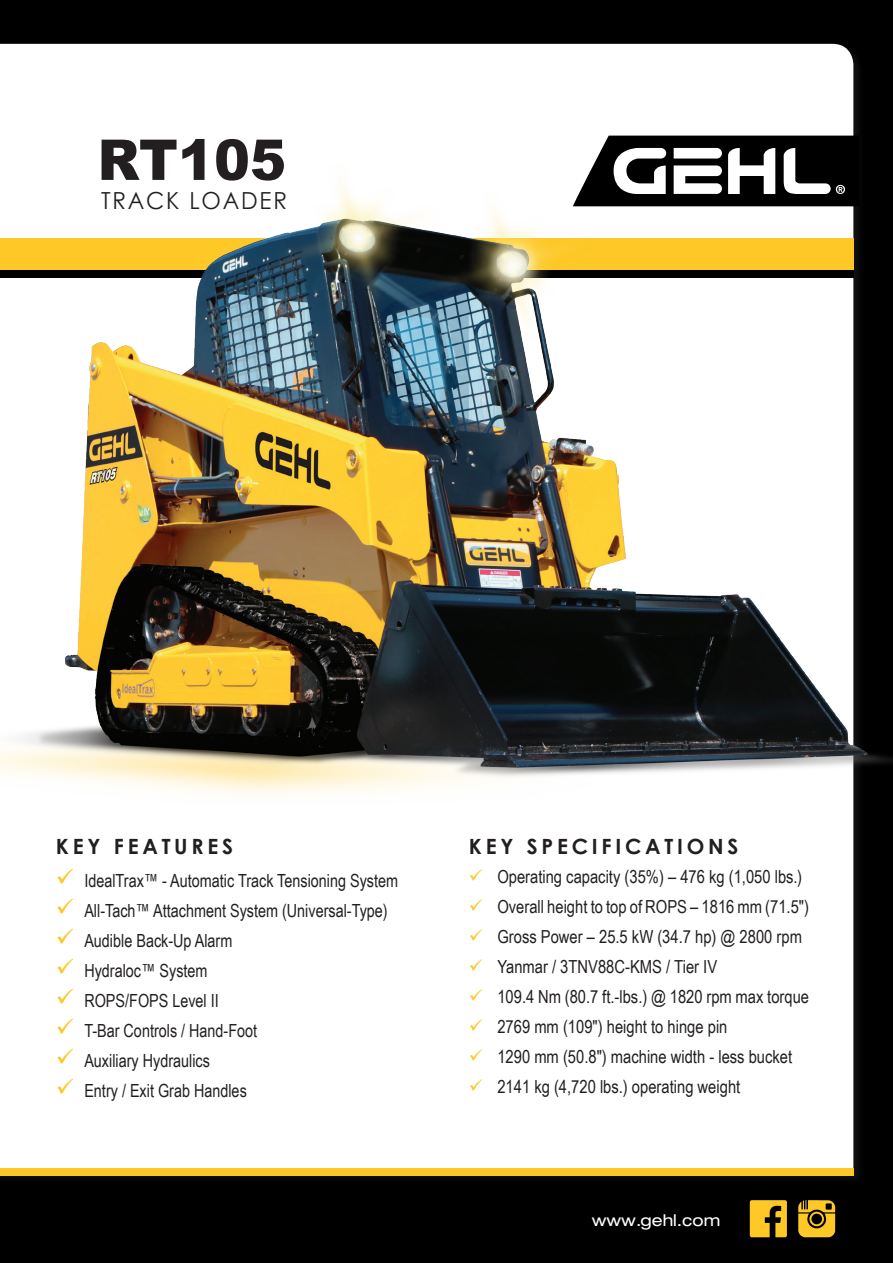
<style>
.page{position:relative;width:893px;height:1263px;background:#000001}
.page>*{position:absolute;margin:0;border:0;box-sizing:border-box;transform-origin:0 0}
.t1{font:900 56.25px "Arial";color:#231f20;scale:.96 1}
.t2{font:23.55px "Century Gothic";letter-spacing:.08em;color:#231f20;scale:.95 1}
.t3{font:700 21px "Century Gothic";letter-spacing:.18em;color:#231f20}
.t4{font:18.15px "Arial Narrow";color:#231f20}
.t5{font:18px "Arial Narrow";color:#231f20}
.t6{font:expanded 16.35px "Helvetica Neue LT Std";color:#fff}
.s1{color:#fec827}
</style>
<div class="page">
<div style="left:0;top:44px;width:853px;height:1124px;background:#fff"></div>
<svg style="left:750px;top:1200px;width:37px;height:37px"></svg>
<svg style="left:798px;top:1200px;width:37px;height:37px"></svg>
<div style="left:0;top:1168px;width:853px;height:8px;background:#fec827"></div>
<img style="left:0;top:120px;width:893px;height:686px">
<svg style="left:74px;top:976px;width:23px;height:1px"></svg>
<svg style="left:74px;top:1006px;width:23px;height:1px"></svg>
<svg style="left:74px;top:1036px;width:23px;height:1px"></svg>
<svg style="left:74px;top:1066px;width:23px;height:1px"></svg>
<svg style="left:74px;top:1096px;width:23px;height:1px"></svg>
<h1 class="t1" style="left:97px;top:119px;width:198px">RT105</h1>
<h2 class="t2" style="left:101px;top:184px;width:197px">TRACK LOADER</h2>
<p class="t3" style="left:56px;top:830px;width:179px">KEY FEATURES</p>
<p class="t4" style="left:56px;top:867px;width:344px"><span class="s1">✓</span> IdealTrax™ - Automatic Track Tensioning System</p>
<p class="t4" style="left:56px;top:897px;width:333px"><span class="s1">✓</span> All-Tach™ Attachment System (Universal-Type)</p>
<p class="t4" style="left:56px;top:927px;width:178px"><span class="s1">✓</span> Audible Back-Up Alarm</p>
<p class="t4" style="left:56px;top:957px;width:153px"><span class="s1">✓</span> Hydraloc™ System</p>
<p class="t4" style="left:56px;top:987px;width:164px"><span class="s1">✓</span> ROPS/FOPS Level II</p>
<p class="t4" style="left:56px;top:1017px;width:203px"><span class="s1">✓</span> T-Bar Controls / Hand-Foot</p>
<p class="t4" style="left:56px;top:1047px;width:156px"><span class="s1">✓</span> Auxiliary Hydraulics</p>
<p class="t4" style="left:56px;top:1077px;width:192px"><span class="s1">✓</span> Entry / Exit Grab Handles</p>
<p class="t3" style="left:469px;top:830px;width:271px">KEY SPECIFICATIONS</p>
<p class="t5" style="left:469px;top:863px;width:335px"><span class="s1">✓</span> Operating capacity (35%) – 476 kg (1,050 lbs.)</p>
<p class="t5" style="left:469px;top:893px;width:342px"><span class="s1">✓</span> Overall height to top of ROPS – 1816 mm (71.5")</p>
<p class="t5" style="left:469px;top:923px;width:335px"><span class="s1">✓</span> Gross Power – 25.5 kW (34.7 hp) @ 2800 rpm</p>
<p class="t5" style="left:469px;top:953px;width:250px"><span class="s1">✓</span> Yanmar / 3TNV88C-KMS / Tier IV</p>
<p class="t5" style="left:469px;top:983px;width:342px"><span class="s1">✓</span> 109.4 Nm (80.7 ft.-lbs.) @ 1820 rpm max torque</p>
<p class="t5" style="left:469px;top:1013px;width:260px"><span class="s1">✓</span> 2769 mm (109") height to hinge pin</p>
<p class="t5" style="left:469px;top:1043px;width:325px"><span class="s1">✓</span> 1290 mm (50.8") machine width - less bucket</p>
<p class="t5" style="left:469px;top:1073px;width:273px"><span class="s1">✓</span> 2141 kg (4,720 lbs.) operating weight</p>
<p class="t6" style="left:592px;top:1210px;width:130px">www.gehl.com</p>
</div>
